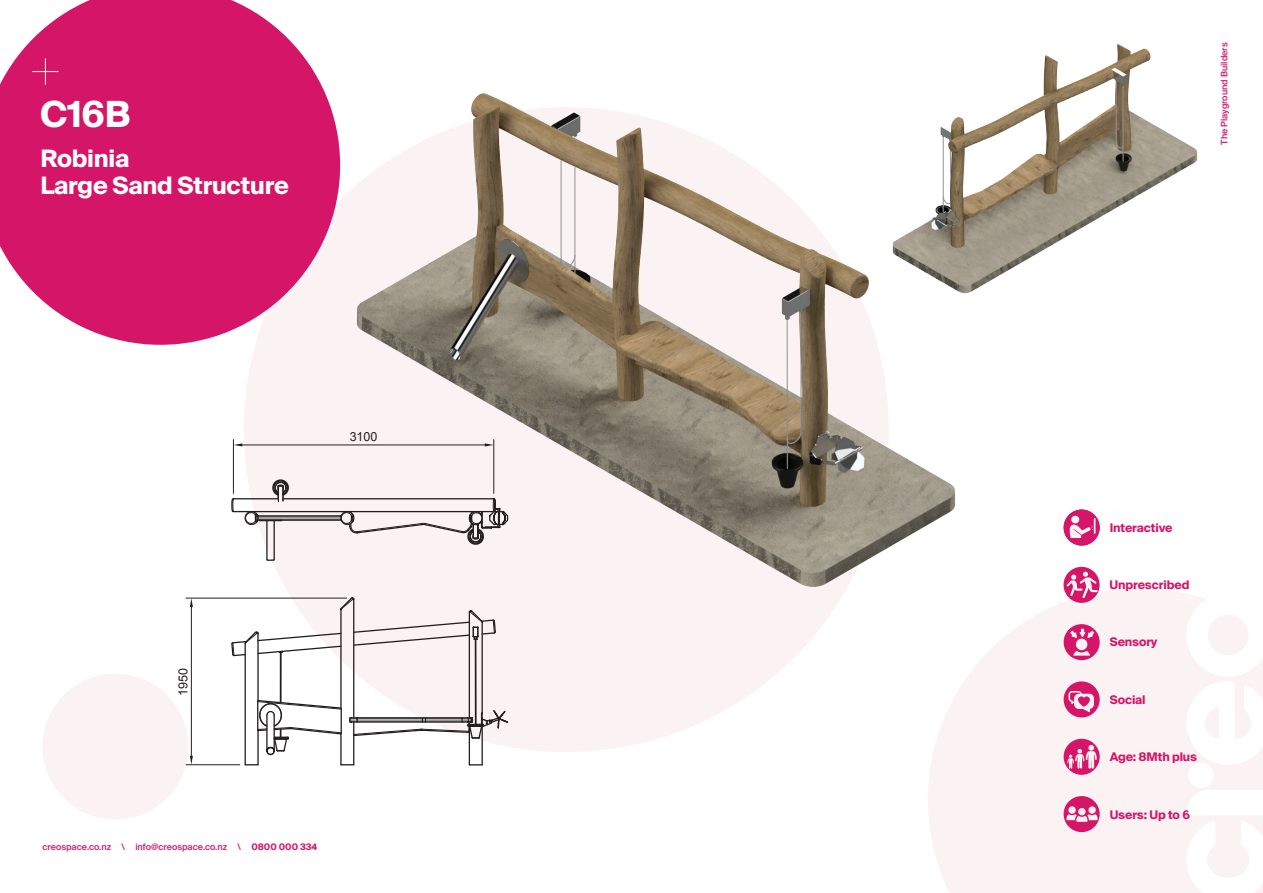
<style>
.page{position:relative;width:1263px;height:893px;background:#fff}
.page>*{position:absolute;margin:0;border:0;box-sizing:border-box;transform-origin:0 0}
.t1{font:700 36px "Suisse Intl";color:#fff}
.t2{font:700 24px/27px "Suisse Intl";letter-spacing:-.01em;color:#fff}
.t3{font:12.6px "Arial";color:#231f20}
.t4{font:700 11.85px "Suisse Intl";letter-spacing:-.01em;color:#d51567}
.t5{font:500 9px "Suisse Intl";color:#d51567}
.s1{font-weight:700}
</style>
<div class="page">
<svg style="left:928px;top:588px;width:335px;height:305px;fill:#fbf2f3"></svg>
<div style="left:244px;top:107px;width:645px;height:645px;background:#fbf2f3;border-radius:50%"></div>
<div style="left:43px;top:674px;width:145px;height:145px;background:#fbf2f3;border-radius:50%"></div>
<svg style="left:0;top:0;width:332px;height:345px;fill:#d51567"></svg>
<div style="left:1064px;top:739px;width:36px;height:36px;background:#d51567;border-radius:50%"></div>
<div style="left:1064px;top:796px;width:36px;height:36px;background:#d51567;border-radius:50%"></div>
<img style="left:332px;top:93px;width:647px;height:526px">
<img style="left:876px;top:44px;width:322px;height:261px">
<svg style="left:231px;top:479px;width:278px;height:287px"></svg>
<hr style="left:233px;top:440px;width:1px;height:53px;background:#231f20">
<hr style="left:493px;top:440px;width:1px;height:53px;background:#231f20">
<hr style="left:242px;top:445px;width:243px;height:1px;background:#231f20">
<svg style="left:233px;top:443px;width:9px;height:3px"></svg>
<svg style="left:485px;top:443px;width:9px;height:3px"></svg>
<hr style="left:186px;top:598px;width:161px;height:1px;background:#231f20">
<hr style="left:186px;top:764px;width:54px;height:1px;background:#231f20">
<hr style="left:191px;top:607px;width:1px;height:149px;background:#231f20">
<svg style="left:190px;top:598px;width:3px;height:9px"></svg>
<svg style="left:190px;top:756px;width:3px;height:9px"></svg>
<svg style="left:32px;top:58px;width:27px;height:27px"></svg>
<hr style="left:561px;top:161px;width:1px;height:103px;background:#939598">
<hr style="left:574px;top:167px;width:1px;height:106px;background:#939598">
<hr style="left:787px;top:320px;width:1px;height:149px;background:#939598">
<svg style="left:786px;top:312px;width:16px;height:133px"></svg>
<hr style="left:943px;top:137px;width:1px;height:75px;background:#939598">
<svg style="left:950px;top:151px;width:1px;height:21px"></svg>
<svg style="left:943px;top:196px;width:8px;height:9px"></svg>
<hr style="left:1123px;top:86px;width:1px;height:76px;background:#939598">
<hr style="left:1116px;top:82px;width:1px;height:59px;background:#939598">
<svg style="left:1116px;top:140px;width:7px;height:9px"></svg>
<svg style="left:560px;top:254px;width:16px;height:14px"></svg>
<div style="left:1064px;top:624px;width:36px;height:36px;background:#d51567;border-radius:50%"></div>
<svg style="left:1070px;top:629px;width:24px;height:9px"></svg>
<svg style="left:1073px;top:651px;width:17px;height:5px"></svg>
<div style="left:1076px;top:639px;width:11px;height:11px;background:#fbf2f3;border-radius:50%"></div>
<svg style="left:1067px;top:745px;width:30px;height:24px"></svg>
<svg style="left:1066px;top:814px;width:32px;height:8px"></svg>
<div style="left:1088px;top:806px;width:8px;height:8px;background:#fbf2f3;border-radius:50%"></div>
<div style="left:1068px;top:806px;width:8px;height:8px;background:#fbf2f3;border-radius:50%"></div>
<div style="left:1078px;top:808px;width:7px;height:7px;background:#fbf2f3;border-radius:50%"></div>
<div style="left:1064px;top:681px;width:36px;height:36px;background:#d51567;border-radius:50%"></div>
<svg style="left:1068px;top:691px;width:26px;height:21px"></svg>
<div style="left:1064px;top:509px;width:36px;height:37px;background:#d51567;border-radius:50%"></div>
<svg style="left:1063px;top:567px;width:36px;height:36px"></svg>
<svg style="left:1067px;top:572px;width:31px;height:26px"></svg>
<svg style="left:1070px;top:515px;width:25px;height:23px"></svg>
<div style="left:1188px;top:762px;width:26px;height:26px;background:#fff;border-radius:50%"></div>
<svg style="left:1186px;top:593px;width:77px;height:172px"></svg>
<svg style="left:1188px;top:790px;width:75px;height:25px"></svg>
<svg style="left:1186px;top:821px;width:77px;height:72px"></svg>
<h1 class="t1" style="left:40px;top:93px;width:92px">C16B</h1>
<h2 class="t2" style="left:40px;top:145px;width:250px">Robinia<br>Large Sand Structure</h2>
<h3 class="t3" style="left:350px;top:428px;width:29px">3100</h3>
<h3 class="t3" style="left:175px;top:696px;width:29px;rotate:-90deg">1950</h3>
<p class="t5" style="left:43px;top:842px;width:276px">creospace.co.nz \ info@creospace.co.nz \ <span class="s1">0800 000 334</span></p>
<p class="t5" style="left:1219px;top:145px;width:104px;rotate:-90deg">The Playground Builders</p>
<h3 class="t4" style="left:1110px;top:520px;width:64px">Interactive</h3>
<h3 class="t4" style="left:1109px;top:578px;width:81px">Unprescribed</h3>
<h3 class="t4" style="left:1110px;top:635px;width:49px">Sensory</h3>
<h3 class="t4" style="left:1110px;top:693px;width:37px">Social</h3>
<h3 class="t4" style="left:1110px;top:750px;width:89px">Age: 8Mth plus</h3>
<h3 class="t4" style="left:1110px;top:808px;width:82px">Users: Up to 6</h3>
</div>
